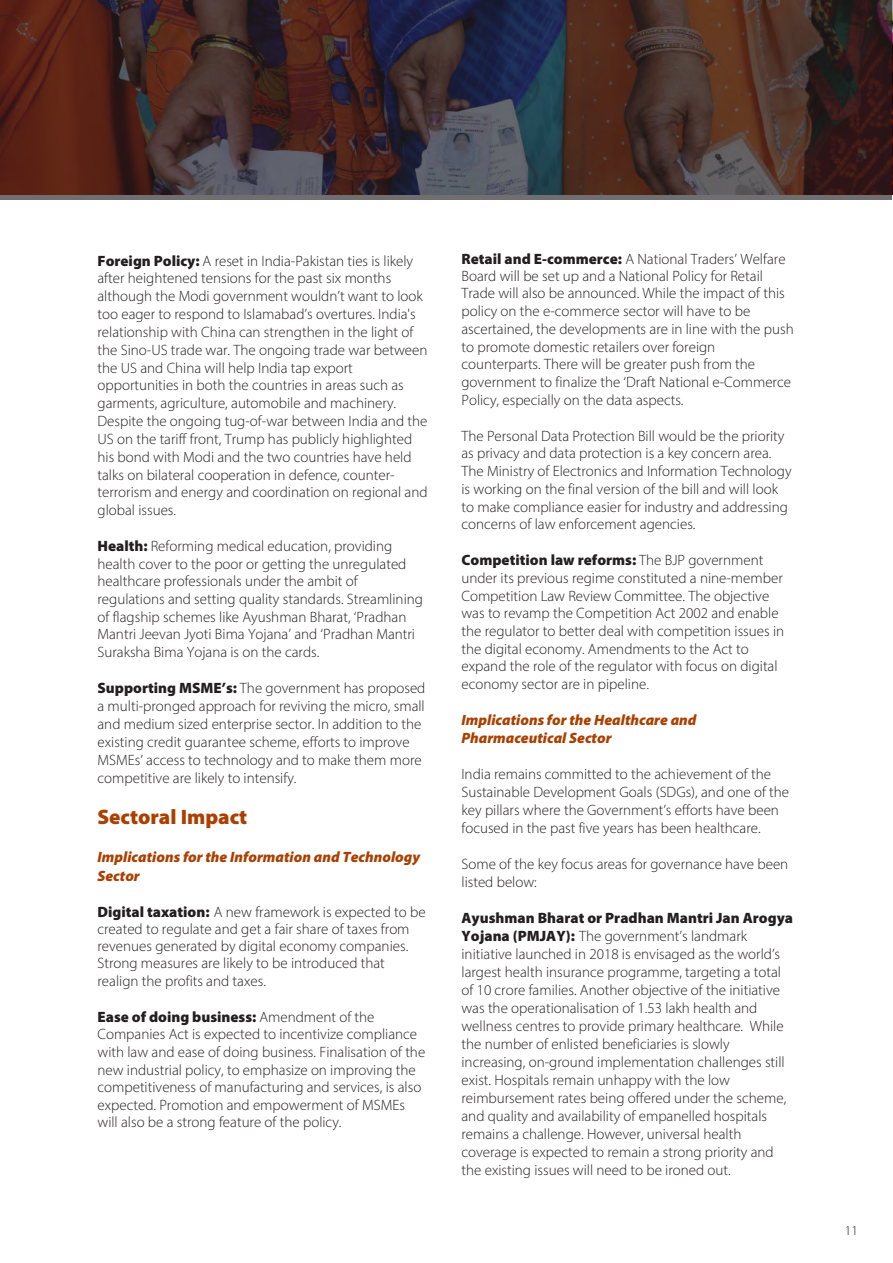
<style>
.page{position:relative;width:893px;height:1263px;background:#fff}
.page>*{position:absolute;margin:0;border:0;box-sizing:border-box;transform-origin:0 0}
.t1{font:900 21px "Myriad Pro";color:#aa4000}
.t2{font:300 15px/17.5px "Myriad Pro";color:#231f20}
.t3{font:italic 900 15px/18.6px "Myriad Pro";color:#aa4000}
.t4{font:300 13.5px "Myriad Pro";color:#231f20}
.s1{font-weight:900}
</style>
<div class="page">
<svg style="left:0;top:0;width:892px;height:200px"></svg>
<p class="t2" style="left:97px;top:251px;width:332px"><span class="s1">Foreign Policy:</span> A reset in India-Pakistan ties is likely after heightened tensions for the past six months although the Modi government wouldn’t want to look too eager to respond to Islamabad’s overtures. India's relationship with China can strengthen in the light of the Sino-US trade war. The ongoing trade war between the US and China will help India tap export opportunities in both the countries in areas such as garments, agriculture, automobile and machinery.<br>Despite the ongoing tug-of-war between India and the US on the tariff front, Trump has publicly highlighted his bond with Modi and the two countries have held talks on bilateral cooperation in defence, counter&shy;terrorism and energy and coordination on regional and global issues.</p>
<p class="t2" style="left:97px;top:537px;width:327px"><span class="s1">Health:</span> Reforming medical education, providing health cover to the poor or getting the unregulated healthcare professionals under the ambit of regulations and setting quality standards. Streamlining of flagship schemes like Ayushman Bharat, ‘Pradhan Mantri Jeevan Jyoti Bima Yojana’ and ‘Pradhan Mantri Suraksha Bima Yojana is on the cards.</p>
<p class="t2" style="left:97px;top:679px;width:329px"><span class="s1">Supporting MSME’s:</span> The government has proposed a multi-pronged approach for reviving the micro, small and medium sized enterprise sector. In addition to the existing credit guarantee scheme, efforts to improve MSMEs’ access to technology and to make them more competitive are likely to intensify.</p>
<h1 class="t1" style="left:97px;top:802px;width:151px">Sectoral Impact</h1>
<p class="t3" style="left:97px;top:847px;width:324px">Implications for the Information and Technology<br>Sector</p>
<p class="t2" style="left:97px;top:903px;width:330px"><span class="s1">Digital taxation:</span> A new framework is expected to be created to regulate and get a fair share of taxes from revenues generated by digital economy companies.<br>Strong measures are likely to be introduced that realign the profits and taxes.</p>
<p class="t2" style="left:97px;top:1008px;width:329px"><span class="s1">Ease of doing business:</span> Amendment of the Companies Act is expected to incentivize compliance with law and ease of doing business. Finalisation of the new industrial policy, to emphasize on improving the competitiveness of manufacturing and services, is also expected. Promotion and empowerment of MSMEs will also be a strong feature of the policy.</p>
<p class="t2" style="left:461px;top:250px;width:334px"><span class="s1">Retail and E-commerce:</span> A National Traders’ Welfare Board will be set up and a National Policy for Retail Trade will also be announced. While the impact of this policy on the e-commerce sector will have to be ascertained, the developments are in line with the push to promote domestic retailers over foreign counterparts. There will be greater push from the government to finalize the ‘Draft National e-Commerce Policy, especially on the data aspects.</p>
<p class="t2" style="left:461px;top:427px;width:332px">The Personal Data Protection Bill would be the priority as privacy and data protection is a key concern area.<br>The Ministry of Electronics and Information Technology is working on the final version of the bill and will look to make compliance easier for industry and addressing concerns of law enforcement agencies.</p>
<p class="t2" style="left:461px;top:551px;width:324px"><span class="s1">Competition law reforms:</span> The BJP government under its previous regime constituted a nine-member Competition Law Review Committee. The objective was to revamp the Competition Act 2002 and enable the regulator to better deal with competition issues in the digital economy. Amendments to the Act to expand the role of the regulator with focus on digital economy sector are in pipeline.</p>
<p class="t3" style="left:461px;top:710px;width:237px">Implications for the Healthcare and<br>Pharmaceutical Sector</p>
<p class="t2" style="left:461px;top:765px;width:329px;line-height:18px">India remains committed to the achievement of the Sustainable Development Goals (SDGs), and one of the key pillars where the Government’s efforts have been focused in the past five years has been healthcare.</p>
<p class="t2" style="left:461px;top:855px;width:328px;line-height:18px">Some of the key focus areas for governance have been listed below:</p>
<p class="t2" style="left:461px;top:909px;width:333px;line-height:18px"><span class="s1">Ayushman Bharat or Pradhan Mantri Jan Arogya Yojana (PMJAY):</span> The government’s landmark initiative launched in 2018 is envisaged as the world’s largest health insurance programme, targeting a total of 10 crore families. Another objective of the initiative was the operationalisation of 1.53 lakh health and wellness centres to provide primary healthcare. While the number of enlisted beneficiaries is slowly increasing, on-ground implementation challenges still exist. Hospitals remain unhappy with the low reimbursement rates being offered under the scheme, and quality and availability of empanelled hospitals remains a challenge. However, universal health coverage is expected to remain a strong priority and the existing issues will need to be ironed out.</p>
<p class="t4" style="left:845px;top:1222px;width:15px">11</p>
</div>
